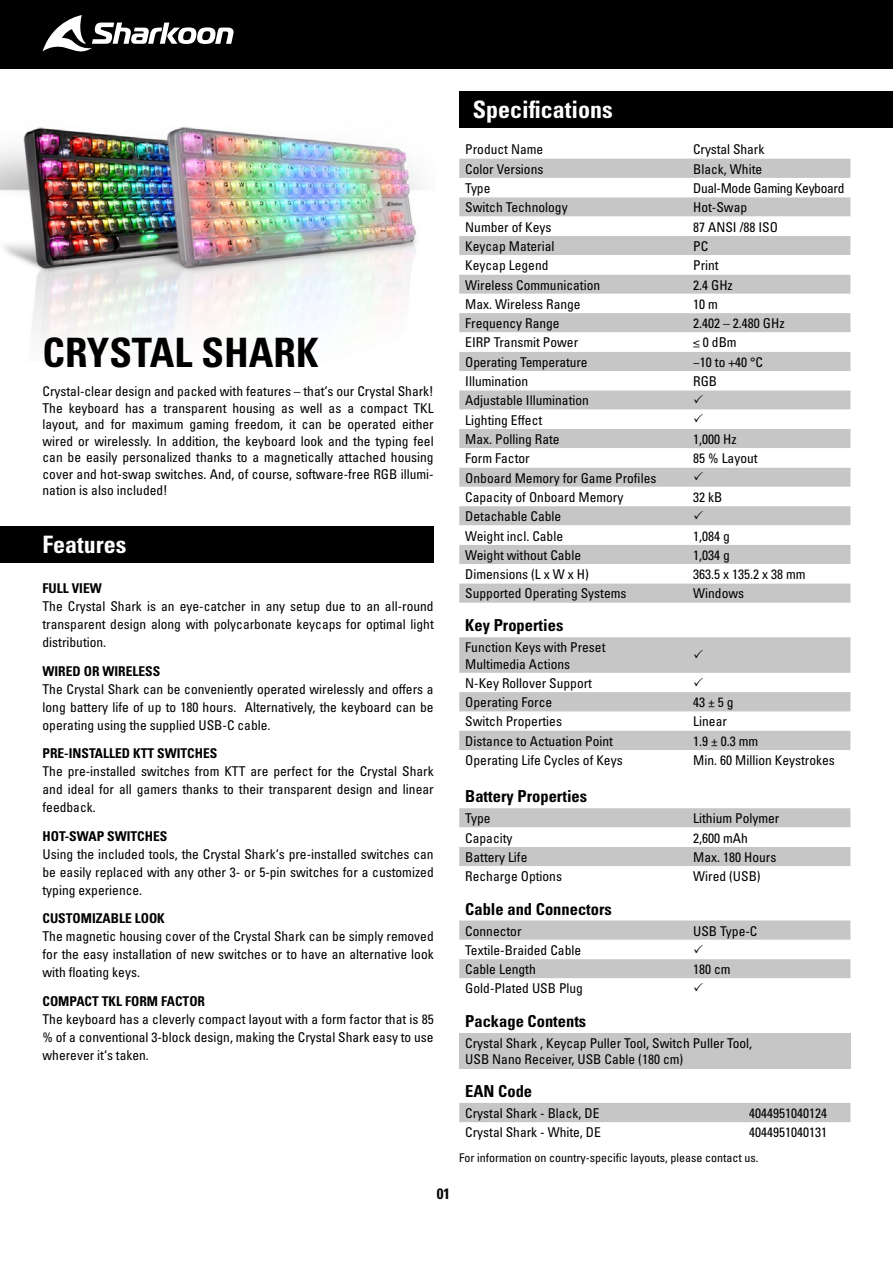
<style>
.page{position:relative;width:893px;height:1263px;background:#fff}
.page>*{position:absolute;margin:0;border:0;box-sizing:border-box;transform-origin:0 0}
.t1{font:40.5px "Univers LTCYR 67 Bold Cond";color:#000}
.t2{font:24px "Univers LTCYR 67 Bold Cond";color:#fff}
.t3{font:16.5px "Univers LTCYR 67 Bold Cond";color:#000}
.t4{font:15px "Univers LTCYR 67 Bold Cond";color:#000}
.t5{font:condensed 13.5px/18px "Univers LTCYR 57";color:#000;text-align:justify}
.t6{font:13.5px "Univers LTCYR 67 Bold Cond";color:#000}
.t7{font:condensed 13.5px "Univers LTCYR 57";letter-spacing:-.025em;color:#000}
.t8{font:condensed 12px "Univers LTCYR 57";color:#000}
</style>
<div class="page">
<div style="left:0;top:0;width:893px;height:69px;background:#000"></div>
<svg style="left:43px;top:15px;width:191px;height:37px"></svg>
<img style="left:0;top:127px;width:419px;height:220px">
<div style="left:0;top:526px;width:434px;height:37px;background:#000"></div>
<div style="left:459px;top:91px;width:434px;height:37px;background:#000"></div>
<svg style="left:459px;top:158px;width:391px;height:1px"></svg>
<div style="left:459px;top:159px;width:391px;height:444px;background:#c6c6c6"></div>
<svg style="left:459px;top:178px;width:391px;height:232px"></svg>
<svg style="left:459px;top:410px;width:391px;height:173px"></svg>
<svg style="left:459px;top:808px;width:391px;height:58px"></svg>
<div style="left:459px;top:1033px;width:391px;height:35px;background:#c6c6c6"></div>
<div style="left:459px;top:1103px;width:391px;height:20px;background:#c6c6c6"></div>
<svg style="left:694px;top:395px;width:9px;height:8px"></svg>
<svg style="left:694px;top:414px;width:9px;height:9px"></svg>
<svg style="left:694px;top:472px;width:9px;height:9px"></svg>
<svg style="left:694px;top:510px;width:9px;height:9px"></svg>
<svg style="left:459px;top:637px;width:391px;height:113px"></svg>
<svg style="left:459px;top:920px;width:391px;height:59px"></svg>
<p class="t1" style="left:43px;top:328px;width:278px">CRYSTAL SHARK</p>
<p class="t5" style="left:43px;top:383px;width:393px;line-height:16.5px">Crystal-clear design and packed with features – that‘s our Crystal Shark!<br>The keyboard has a transparent housing as well as a compact TKL layout, and for maximum gaming freedom, it can be operated either wired or wirelessly. In addition, the keyboard look and the typing feel can be easily personalized thanks to a magnetically attached housing cover and hot-swap switches. And, of course, software-free RGB illumi&shy;nation is also included!</p>
<p class="t2" style="left:43px;top:529px;width:85px">Features</p>
<p class="t6" style="left:43px;top:580px;width:61px">FULL VIEW</p>
<p class="t5" style="left:43px;top:597px;width:393px">The Crystal Shark is an eye-catcher in any setup due to an all-round transparent design along with polycarbonate keycaps for optimal light distribution.</p>
<p class="t6" style="left:43px;top:662px;width:119px">WIRED OR WIRELESS</p>
<p class="t5" style="left:43px;top:679px;width:393px">The Crystal Shark can be conveniently operated wirelessly and offers a long battery life of up to 180 hours. Alternatively, the keyboard can be operating using the supplied USB-C cable.</p>
<p class="t6" style="left:43px;top:745px;width:176px">PRE-INSTALLED KTT SWITCHES</p>
<p class="t5" style="left:43px;top:762px;width:393px">The pre-installed switches from KTT are perfect for the Crystal Shark and ideal for all gamers thanks to their transparent design and linear feedback.</p>
<p class="t6" style="left:43px;top:827px;width:126px">HOT-SWAP SWITCHES</p>
<p class="t5" style="left:43px;top:844px;width:393px">Using the included tools, the Crystal Shark‘s pre-installed switches can be easily replaced with any other 3- or 5-pin switches for a customized typing experience.</p>
<p class="t6" style="left:43px;top:910px;width:124px">CUSTOMIZABLE LOOK</p>
<p class="t5" style="left:43px;top:927px;width:393px">The magnetic housing cover of the Crystal Shark can be simply removed for the easy installation of new switches or to have an alternative look with floating keys.</p>
<p class="t6" style="left:43px;top:992px;width:164px">COMPACT TKL FORM FACTOR</p>
<p class="t5" style="left:43px;top:1009px;width:393px">The keyboard has a cleverly compact layout with a form factor that is 85 % of a conventional 3-block design, making the Crystal Shark easy to use wherever it‘s taken.</p>
<p class="t4" style="left:437px;top:1184px;width:15px">01</p>
<p class="t2" style="left:473px;top:95px;width:142px">Specifications</p>
<p class="t5" style="left:465px;top:140px;width:80px">Product Name</p>
<p class="t5" style="left:693px;top:140px;width:73px">Crystal Shark</p>
<p class="t5" style="left:465px;top:160px;width:80px">Color Versions</p>
<p class="t5" style="left:693px;top:160px;width:70px">Black, White</p>
<p class="t5" style="left:465px;top:179px;width:27px">Type</p>
<p class="t7" style="left:693px;top:180px;width:153px">Dual-Mode Gaming Keyboard</p>
<p class="t5" style="left:465px;top:198px;width:104px">Switch Technology</p>
<p class="t5" style="left:693px;top:198px;width:55px">Hot-Swap</p>
<p class="t5" style="left:465px;top:217px;width:88px">Number of Keys</p>
<p class="t5" style="left:693px;top:217px;width:86px">87 ANSI /88 ISO</p>
<p class="t5" style="left:465px;top:237px;width:91px">Keycap Material</p>
<p class="t5" style="left:693px;top:237px;width:17px">PC</p>
<p class="t5" style="left:465px;top:256px;width:85px">Keycap Legend</p>
<p class="t5" style="left:693px;top:256px;width:27px">Print</p>
<p class="t5" style="left:465px;top:275px;width:136px">Wireless Communication</p>
<p class="t5" style="left:693px;top:275px;width:41px">2.4 GHz</p>
<p class="t5" style="left:465px;top:295px;width:117px">Max. Wireless Range</p>
<p class="t5" style="left:693px;top:295px;width:26px">10 m</p>
<p class="t5" style="left:465px;top:314px;width:96px">Frequency Range</p>
<p class="t5" style="left:693px;top:314px;width:93px">2.402 – 2.480 GHz</p>
<p class="t5" style="left:465px;top:333px;width:114px">EIRP Transmit Power</p>
<p class="t5" style="left:693px;top:333px;width:45px">≤ 0 dBm</p>
<p class="t5" style="left:465px;top:353px;width:124px">Operating Temperature</p>
<p class="t5" style="left:693px;top:353px;width:71px">−10 to +40 °C</p>
<p class="t5" style="left:465px;top:372px;width:64px">Illumination</p>
<p class="t5" style="left:693px;top:372px;width:26px">RGB</p>
<p class="t5" style="left:465px;top:391px;width:125px">Adjustable Illumination</p>
<p class="t5" style="left:465px;top:410px;width:78px">Lighting Effect</p>
<p class="t5" style="left:465px;top:430px;width:96px">Max. Polling Rate</p>
<p class="t5" style="left:693px;top:430px;width:45px">1,000 Hz</p>
<p class="t5" style="left:465px;top:449px;width:66px">Form Factor</p>
<p class="t5" style="left:693px;top:449px;width:66px">85 % Layout</p>
<p class="t5" style="left:465px;top:468px;width:193px">Onboard Memory for Game Profiles</p>
<p class="t5" style="left:465px;top:488px;width:160px">Capacity of Onboard Memory</p>
<p class="t5" style="left:693px;top:488px;width:31px">32 kB</p>
<p class="t5" style="left:465px;top:507px;width:97px">Detachable Cable</p>
<p class="t5" style="left:465px;top:526px;width:99px">Weight incl. Cable</p>
<p class="t5" style="left:693px;top:526px;width:38px">1,084 g</p>
<p class="t5" style="left:465px;top:546px;width:117px">Weight without Cable</p>
<p class="t5" style="left:693px;top:546px;width:38px">1,034 g</p>
<p class="t5" style="left:465px;top:565px;width:125px">Dimensions (L x W x H)</p>
<p class="t5" style="left:693px;top:565px;width:114px">363.5 x 135.2 x 38 mm</p>
<p class="t5" style="left:465px;top:584px;width:163px">Supported Operating Systems</p>
<p class="t5" style="left:693px;top:584px;width:52px">Windows</p>
<p class="t3" style="left:465px;top:615px;width:100px">Key Properties</p>
<p class="t5" style="left:465px;top:639px;width:142px;line-height:16.2px">Function Keys with Preset<br>Multimedia Actions</p>
<p class="t5" style="left:465px;top:674px;width:128px">N-Key Rollover Support</p>
<p class="t5" style="left:465px;top:693px;width:88px">Operating Force</p>
<p class="t5" style="left:693px;top:693px;width:42px">43 ± 5 g</p>
<p class="t5" style="left:465px;top:712px;width:98px">Switch Properties</p>
<p class="t5" style="left:693px;top:712px;width:35px">Linear</p>
<p class="t5" style="left:465px;top:732px;width:149px">Distance to Actuation Point</p>
<p class="t5" style="left:693px;top:732px;width:67px">1.9 ± 0.3 mm</p>
<p class="t5" style="left:465px;top:751px;width:159px">Operating Life Cycles of Keys</p>
<p class="t5" style="left:693px;top:751px;width:143px">Min. 60 Million Keystrokes</p>
<p class="t3" style="left:465px;top:786px;width:123px">Battery Properties</p>
<p class="t5" style="left:465px;top:809px;width:27px">Type</p>
<p class="t5" style="left:693px;top:809px;width:88px">Lithium Polymer</p>
<p class="t5" style="left:465px;top:828px;width:49px">Capacity</p>
<p class="t5" style="left:693px;top:828px;width:56px">2,600 mAh</p>
<p class="t5" style="left:465px;top:848px;width:64px">Battery Life</p>
<p class="t5" style="left:693px;top:848px;width:85px">Max. 180 Hours</p>
<p class="t5" style="left:465px;top:867px;width:98px">Recharge Options</p>
<p class="t5" style="left:693px;top:867px;width:69px">Wired (USB)</p>
<p class="t3" style="left:465px;top:898px;width:148px">Cable and Connectors</p>
<p class="t5" style="left:465px;top:921px;width:58px">Connector</p>
<p class="t5" style="left:693px;top:921px;width:66px">USB Type-C</p>
<p class="t5" style="left:465px;top:941px;width:117px">Textile-Braided Cable</p>
<p class="t5" style="left:465px;top:960px;width:72px">Cable Length</p>
<p class="t5" style="left:693px;top:960px;width:39px">180 cm</p>
<p class="t5" style="left:465px;top:979px;width:119px">Gold-Plated USB Plug</p>
<p class="t3" style="left:465px;top:1011px;width:123px">Package Contents</p>
<p class="t5" style="left:465px;top:1034px;width:289px;line-height:16.2px">Crystal Shark , Keycap Puller Tool, Switch Puller Tool,<br>USB Nano Receiver, USB Cable (180 cm)</p>
<p class="t3" style="left:465px;top:1081px;width:68px">EAN Code</p>
<p class="t5" style="left:465px;top:1104px;width:136px">Crystal Shark - Black, DE</p>
<p class="t5" style="left:749px;top:1104px;width:79px">4044951040124</p>
<p class="t5" style="left:465px;top:1123px;width:137px">Crystal Shark - White, DE</p>
<p class="t5" style="left:749px;top:1123px;width:79px">4044951040131</p>
<p class="t8" style="left:459px;top:1150px;width:301px">For information on country-specific layouts, please contact us.</p>
</div>
